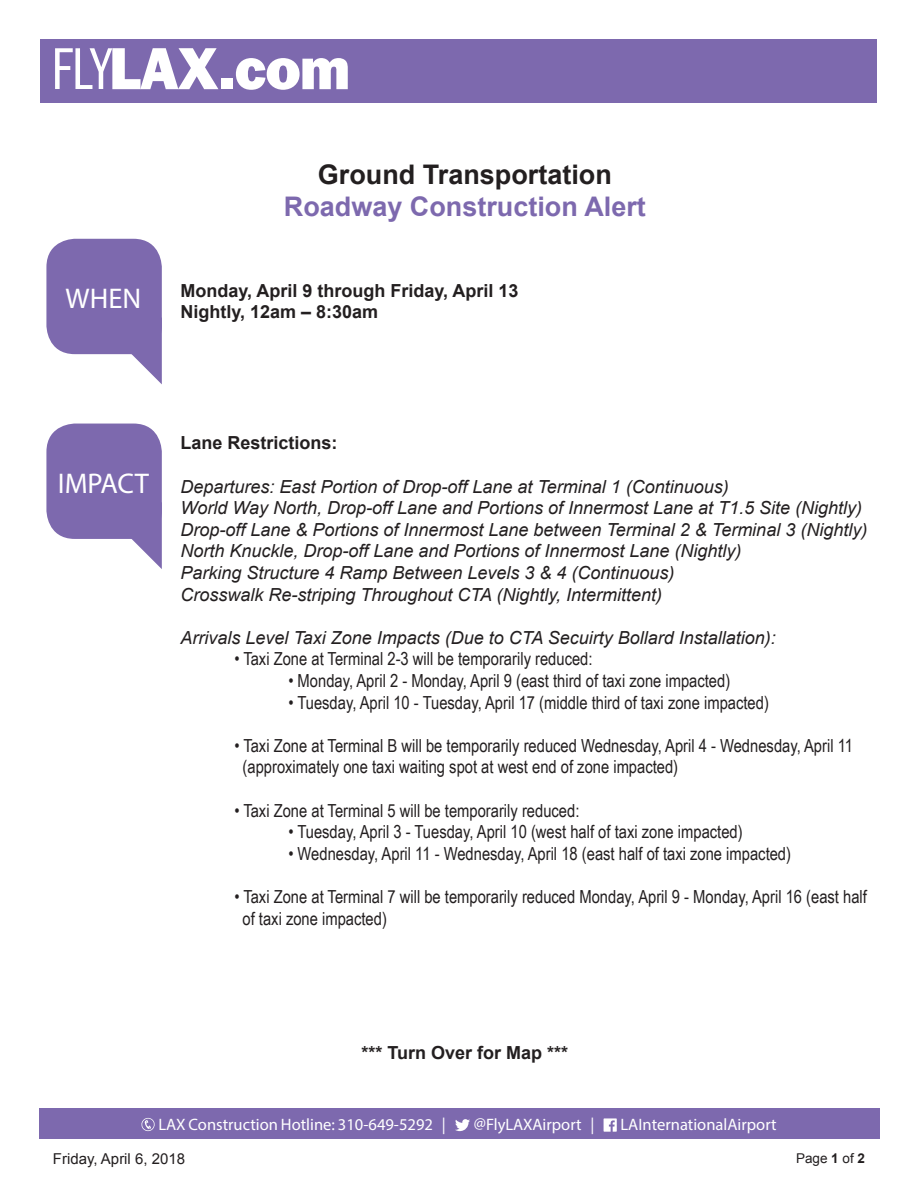
<style>
.page{position:relative;width:918px;height:1188px;background:#fff}
.page>*{position:absolute;margin:0;border:0;box-sizing:border-box;transform-origin:0 0}
.t1{font:28.5px "Myriad Pro";color:#fff}
.t2{font:700 27px "Arial";color:#7d69ae}
.t3{font:700 27px "Arial";color:#231f20}
.t4{font:18px/21.6px "Arial Narrow";color:#231f20}
.t5{font:italic 18px "Arial";color:#231f20}
.t6{font:700 18px "Arial";color:#231f20}
.t7{font:16.5px "Myriad Pro";color:#fff}
.t8{font:15px "Arial";color:#231f20}
.t9{font:13.5px "Arial";color:#231f20}
.s1{font-weight:700}
</style>
<div class="page">
<div style="left:40px;top:39px;width:838px;height:63px;background:#7d69ae"></div>
<svg style="left:119px;top:331px;width:43px;height:53px"></svg>
<div style="left:46px;top:239px;width:116px;height:115px;background:#7d69ae;border-radius:28px"></div>
<svg style="left:132px;top:516px;width:30px;height:53px"></svg>
<div style="left:46px;top:424px;width:116px;height:115px;background:#7d69ae;border-radius:28px"></div>
<div style="left:39px;top:1109px;width:840px;height:30px;background:#7d69ae"></div>
<svg style="left:141px;top:1118px;width:14px;height:13px"></svg>
<svg style="left:455px;top:1119px;width:15px;height:12px"></svg>
<svg style="left:604px;top:1118px;width:13px;height:14px"></svg>
<svg style="left:55px;top:48px;width:163px;height:41px"></svg>
<div style="left:221px;top:78px;width:11px;height:11px;background:#fff"></div>
<svg style="left:236px;top:58px;width:112px;height:32px"></svg>
<p class="t1" style="left:66px;top:281px;width:77px">WHEN</p>
<p class="t3" style="left:318px;top:157px;width:296px">Ground Transportation</p>
<p class="t2" style="left:284px;top:189px;width:364px">Roadway Construction Alert</p>
<p class="t6" style="left:180px;top:278px;width:340px">Monday, April 9 through Friday, April 13</p>
<p class="t6" style="left:180px;top:300px;width:199px">Nightly, 12am – 8:30am</p>
<p class="t1" style="left:58px;top:466px;width:93px">IMPACT</p>
<p class="t6" style="left:180px;top:431px;width:159px">Lane Restrictions:</p>
<p class="t5" style="left:180px;top:475px;width:550px">Departures: East Portion of Drop-off Lane at Terminal 1 (Continuous)</p>
<p class="t5" style="left:180px;top:496px;width:683px">World Way North, Drop-off Lane and Portions of Innermost Lane at T1.5 Site (Nightly)</p>
<p class="t5" style="left:180px;top:518px;width:688px">Drop-off Lane &amp; Portions of Innermost Lane between Terminal 2 &amp; Terminal 3 (Nightly)</p>
<p class="t5" style="left:180px;top:539px;width:563px">North Knuckle, Drop-off Lane and Portions of Innermost Lane (Nightly)</p>
<p class="t5" style="left:180px;top:561px;width:496px">Parking Structure 4 Ramp Between Levels 3 &amp; 4 (Continuous)</p>
<p class="t5" style="left:180px;top:583px;width:483px">Crosswalk Re-striping Throughout CTA (Nightly, Intermittent)</p>
<p class="t5" style="left:180px;top:626px;width:597px">Arrivals Level Taxi Zone Impacts (Due to CTA Secuirty Bollard Installation):</p>
<p class="t4" style="left:234px;top:648px;width:360px">• Taxi Zone at Terminal 2-3 will be temporarily reduced:</p>
<p class="t4" style="left:288px;top:669px;width:443px">• Monday, April 2 - Monday, April 9 (east third of taxi zone impacted)</p>
<p class="t4" style="left:288px;top:691px;width:482px">• Tuesday, April 10 - Tuesday, April 17 (middle third of taxi zone impacted)</p>
<p class="t4" style="left:243px;top:734px;width:612px;text-indent:-8px">• Taxi Zone at Terminal B will be temporarily reduced Wednesday, April 4 - Wednesday, April 11 (approximately one taxi waiting spot at west end of zone impacted)</p>
<p class="t4" style="left:234px;top:799px;width:347px">• Taxi Zone at Terminal 5 will be temporarily reduced:</p>
<p class="t4" style="left:288px;top:820px;width:456px">• Tuesday, April 3 - Tuesday, April 10 (west half of taxi zone impacted)</p>
<p class="t4" style="left:288px;top:842px;width:504px">• Wednesday, April 11 - Wednesday, April 18 (east half of taxi zone impacted)</p>
<p class="t4" style="left:243px;top:885px;width:626px;text-indent:-8px">• Taxi Zone at Terminal 7 will be temporarily reduced Monday, April 9 - Monday, April 16 (east half of taxi zone impacted)</p>
<p class="t6" style="left:362px;top:1040px;width:208px">*** Turn Over for Map ***</p>
<p class="t7" style="left:158px;top:1114px;width:289px">LAX Construction Hotline: 310-649-5292 |</p>
<p class="t7" style="left:474px;top:1114px;width:122px">@FlyLAXAirport |</p>
<p class="t7" style="left:620px;top:1114px;width:158px">LAInternationalAirport</p>
<p class="t8" style="left:53px;top:1149px;width:134px">Friday, April 6, 2018</p>
<p class="t9" style="left:796px;top:1150px;width:71px">Page <span class="s1">1</span> of <span class="s1">2</span></p>
</div>
